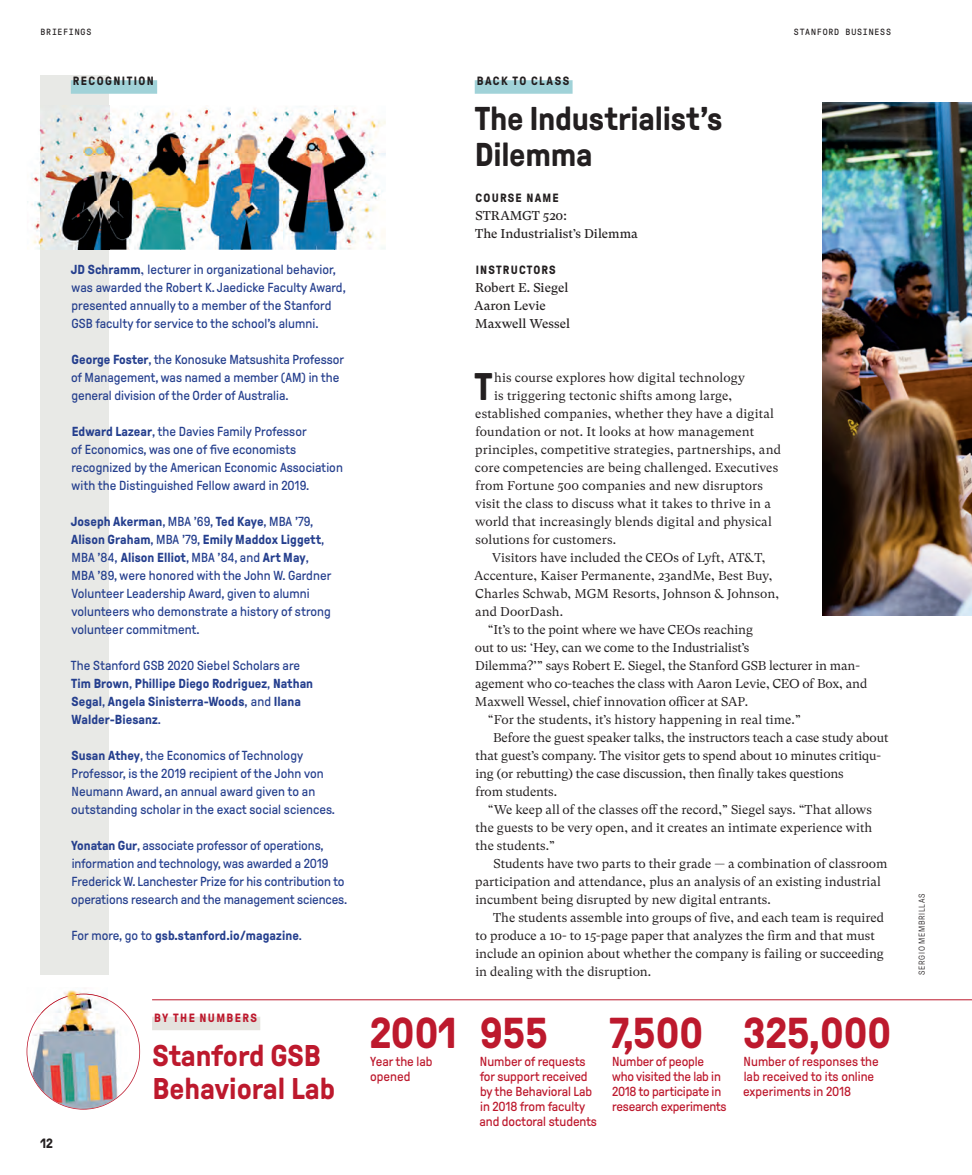
<style>
.page{position:relative;width:972px;height:1175px;background:#fff}
.page>*{position:absolute;margin:0;border:0;box-sizing:border-box;transform-origin:0 0}
.t1{font:700 43.2px "GT Pressura Pro";color:#bd192d}
.t2{font:700 38.4px "GT Pressura Pro";color:#231f20}
.t3{font:700 33px/36px "GT Pressura Pro";letter-spacing:-.01em;color:#231f20}
.t4{font:700 30px/33px "GT Pressura Pro";color:#bd192d}
.t5{font:700 13.5px "GT Pressura Pro";color:#231f20}
.t6{font:13.2px/18px "GT Pressura Pro";letter-spacing:.005em;color:#253f8e}
.t7{font:13.2px/15px "GT Pressura Pro";letter-spacing:-.005em;color:#bd192d}
.t8{font:700 13.2px/18px "GT Pressura Pro";letter-spacing:.005em;color:#253f8e}
.t9{font:12.75px "GT Super Text";color:#231f20}
.t10{font:12.75px/18px "GT Super Text";color:#231f20}
.t11{font:700 12px "GT Pressura Pro";letter-spacing:.105em;color:#231f20}
.t12{font:700 12px "GT Pressura Pro";letter-spacing:.115em;color:#bd192d}
.t13{font:700 12px "GT Pressura Pro";letter-spacing:.125em;color:#231f20}
.t14{font:9px "GT Pressura Pro Mono";letter-spacing:.095em;color:#231f20}
.t15{font:300 8.7px "GT Pressura Pro";letter-spacing:.075em;color:#231f20}
.s1{font-weight:700}
.s2{font-family:"GT Super Text"}
.s3{font-weight:400}
</style>
<div class="page">
<img style="left:27px;top:999px;width:113px;height:110px">
<div style="left:152px;top:1016px;width:108px;height:14px;background:#e4e3de"></div>
<hr style="left:152px;top:999px;width:820px;height:1px;background:#bd192d">
<div style="left:40px;top:76px;width:69px;height:899px;background:#e8e9e6"></div>
<div style="left:71px;top:80px;width:86px;height:14px;background:#a0d2d8"></div>
<img style="left:822px;top:103px;width:150px;height:513px">
<div style="left:475px;top:80px;width:98px;height:14px;background:#a0d2d8"></div>
<img style="left:27px;top:106px;width:359px;height:144px">
<img style="left:40px;top:106px;width:69px;height:144px">
<img style="left:41px;top:993px;width:49px;height:19px">
<img style="left:42px;top:994px;width:66px;height:18px">
<p class="t14" style="left:40px;top:29px;width:53px">BRIEFINGS</p>
<p class="t14" style="left:794px;top:29px;width:99px">STANFORD BUSINESS</p>
<p class="t11" style="left:73px;top:76px;width:83px">RECOGNITION</p>
<p class="t6" style="left:71px;top:261px;width:277px"><span class="s1">JD Schramm</span><span class="s2">,</span> lecturer in organizational behavior, was awarded the Robert K. Jaedicke Faculty Award, presented annually to a member of the Stanford GSB faculty for service to the school’s alumni.</p>
<p class="t6" style="left:71px;top:351px;width:275px"><span class="s1">George Foster</span>, the Konosuke Matsushita Professor of Management, was named a member (AM) in the general division of the Order of Australia.</p>
<p class="t6" style="left:71px;top:423px;width:273px"><span class="s1">Edward Lazear</span>, the Davies Family Professor<br>of Economics, was one of five economists recognized by the American Economic Association with the Distinguished Fellow award in 2019.</p>
<p class="t6" style="left:71px;top:513px;width:262px"><span class="s1">Joseph Akerman</span>, MBA ’69, <span class="s1">Ted Kaye</span>, MBA ’79, <span class="s1">Alison Graham</span>, MBA ’79, <span class="s1">Emily Maddox Liggett</span>, MBA ’84, <span class="s1">Alison Elliot</span>, MBA ’84, and <span class="s1">Art May</span>, MBA ’89, were honored with the John W. Gardner Volunteer Leadership Award, given to alumni volunteers who demonstrate a history of strong volunteer commitment.</p>
<p class="t8" style="left:71px;top:657px;width:244px"><span class="s3">The Stanford GSB 2020 Siebel Scholars are </span>Tim Brown<span class="s3">,</span> Phillipe Diego Rodriguez<span class="s3">,</span> Nathan Segal<span class="s3">,</span> Angela Sinisterra-Woods<span class="s3">, and</span> Ilana Walder-Biesanz<span class="s3">.</span></p>
<p class="t6" style="left:71px;top:747px;width:265px"><span class="s1">Susan Athey</span>, the Economics of Technology Professor, is the 2019 recipient of the John von Neumann Award, an annual award given to an outstanding scholar in the exact social sciences.</p>
<p class="t6" style="left:71px;top:837px;width:278px"><span class="s1">Yonatan Gur</span>, associate professor of operations, information and technology, was awarded a 2019<br>Frederick W. Lanchester Prize for his contribution to operations research and the management sciences.</p>
<p class="t8" style="left:72px;top:927px;width:232px"><span class="s3">For more, go to</span> gsb.stanford.io/magazine<span class="s3">.</span></p>
<p class="t5" style="left:40px;top:1138px;width:14px">12</p>
<p class="t12" style="left:154px;top:1013px;width:105px">BY THE NUMBERS</p>
<p class="t4" style="left:152px;top:1041px;width:184px">Stanford GSB<br>Behavioral Lab</p>
<p class="t1" style="left:370px;top:1017px;width:89px">2001</p>
<p class="t7" style="left:370px;top:1055px;width:64px">Year the lab opened</p>
<p class="t13" style="left:477px;top:76px;width:94px">BACK TO CLASS</p>
<p class="t3" style="left:475px;top:103px;width:249px">The Industrialist’s<br>Dilemma</p>
<p class="t11" style="left:476px;top:193px;width:85px">COURSE NAME</p>
<p class="t10" style="left:475px;top:207px;width:165px">STRAMGT 520:<br>The Industrialist’s Dilemma</p>
<p class="t11" style="left:476px;top:265px;width:82px">INSTRUCTORS</p>
<p class="t10" style="left:474px;top:279px;width:97px">Robert E. Siegel<br>Aaron Levie<br>Maxwell Wessel</p>
<p class="t2" style="left:474px;top:372px;width:20px">T</p>
<p class="t9" style="left:494px;top:372px;width:252px">his course explores how digital technology</p>
<p class="t9" style="left:494px;top:390px;width:240px">is triggering tectonic shifts among large,</p>
<p class="t9" style="left:475px;top:408px;width:300px">established companies, whether they have a digital</p>
<p class="t9" style="left:475px;top:426px;width:281px">foundation or not. It looks at how management</p>
<p class="t9" style="left:475px;top:444px;width:307px">principles, competitive strategies, partnerships, and</p>
<p class="t9" style="left:475px;top:462px;width:305px">core competencies are being challenged. Executives</p>
<p class="t9" style="left:475px;top:480px;width:289px">from Fortune 500 companies and new disruptors</p>
<p class="t9" style="left:475px;top:498px;width:297px">visit the class to discuss what it takes to thrive in a</p>
<p class="t9" style="left:475px;top:516px;width:298px">world that increasingly blends digital and physical</p>
<p class="t9" style="left:475px;top:534px;width:142px">solutions for customers.</p>
<p class="t9" style="left:492px;top:552px;width:275px">Visitors have included the CEOs of Lyft, AT&amp;T,</p>
<p class="t9" style="left:474px;top:570px;width:300px">Accenture, Kaiser Permanente, 23andMe, Best Buy,</p>
<p class="t9" style="left:475px;top:588px;width:305px">Charles Schwab, MGM Resorts, Johnson &amp; Johnson,</p>
<p class="t9" style="left:475px;top:606px;width:90px">and DoorDash.</p>
<p class="t9" style="left:488px;top:624px;width:267px">“It’s to the point where we have CEOs reaching</p>
<p class="t9" style="left:475px;top:642px;width:276px">out to us: ‘Hey, can we come to the Industrialist’s</p>
<p class="t9" style="left:475px;top:660px;width:386px">Dilemma?’” says Robert E. Siegel, the Stanford GSB lecturer in man-</p>
<p class="t9" style="left:475px;top:678px;width:394px">agement who co-teaches the class with Aaron Levie, CEO of Box, and</p>
<p class="t9" style="left:475px;top:696px;width:275px">Maxwell Wessel, chief innovation officer at SAP.</p>
<p class="t9" style="left:488px;top:714px;width:314px">“For the students, it’s history happening in real time.”</p>
<p class="t9" style="left:493px;top:732px;width:397px">Before the guest speaker talks, the instructors teach a case study about</p>
<p class="t9" style="left:475px;top:750px;width:407px">that guest’s company. The visitor gets to spend about 10 minutes critiqu-</p>
<p class="t9" style="left:475px;top:768px;width:370px">ing (or rebutting) the case discussion, then finally takes questions</p>
<p class="t9" style="left:475px;top:786px;width:83px">from students.</p>
<p class="t9" style="left:488px;top:804px;width:386px">“We keep all of the classes off the record,” Siegel says. “That allows</p>
<p class="t9" style="left:475px;top:822px;width:398px">the guests to be very open, and it creates an intimate experience with</p>
<p class="t9" style="left:475px;top:840px;width:81px">the students.”</p>
<p class="t9" style="left:493px;top:858px;width:395px">Students have two parts to their grade — a combination of classroom</p>
<p class="t9" style="left:475px;top:876px;width:407px">participation and attendance, plus an analysis of an existing industrial</p>
<p class="t9" style="left:475px;top:894px;width:297px">incumbent being disrupted by new digital entrants.</p>
<p class="t9" style="left:493px;top:912px;width:393px">The students assemble into groups of five, and each team is required</p>
<p class="t9" style="left:475px;top:930px;width:401px">to produce a 10- to 15-page paper that analyzes the firm and that must</p>
<p class="t9" style="left:475px;top:948px;width:410px">include an opinion about whether the company is failing or succeeding</p>
<p class="t9" style="left:475px;top:966px;width:177px">in dealing with the disruption.</p>
<p class="t1" style="left:480px;top:1017px;width:70px">955</p>
<p class="t1" style="left:609px;top:1017px;width:284px">7,500 325,000</p>
<p class="t7" style="left:480px;top:1055px;width:119px">Number of requests for support received by the Behavioral Lab in 2018 from faculty and doctoral students</p>
<p class="t7" style="left:612px;top:1055px;width:116px">Number of people who visited the lab in<br>2018 to participate in research experiments</p>
<p class="t7" style="left:743px;top:1055px;width:137px">Number of responses the lab received to its online experiments in 2018</p>
<p class="t15" style="left:919px;top:975px;width:83px;rotate:-90deg">SERGIO MEMBRILLAS</p>
</div>
